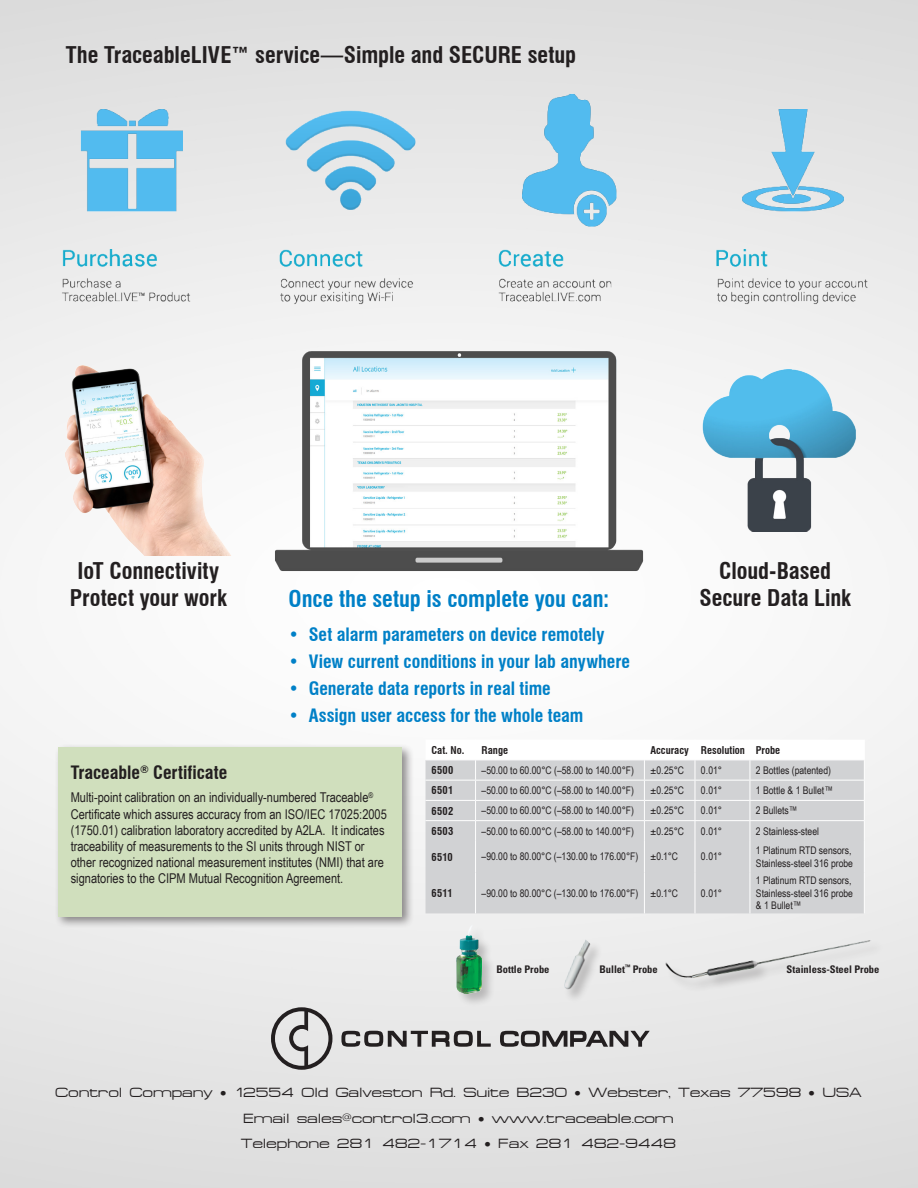
<style>
.page{position:relative;width:918px;height:1188px;background:#fff}
.page>*{position:absolute;margin:0;border:0;box-sizing:border-box;transform-origin:0 0}
.CAT__NO{font:700 condensed 22.5px/27px "Swiss 721 BT";color:#231f20;text-align:center}
.CAT__NO-2{font:700 condensed 22.5px "Swiss 721 BT";color:#0080c7}
.t1{font:700 condensed 18px "Swiss 721 BT";color:#0080c7}
.CAT__NO-3{font:700 condensed 18px "Swiss 721 BT";color:#231f20}
.t2{font:13.5px/16.2px "Arial Narrow";color:#231f20}
.t3{font:13.5px "Micro Extend FLF";letter-spacing:-.01em;color:#231f20;scale:1.1 1}
.Bulleted_Text{font:10.5px/12.6px "Arial Narrow";color:#231f20}
.Body_Text{font:10.5px "Arial Narrow";letter-spacing:-.005em;color:#231f20}
.Table_head{font:700 condensed 10.5px "Univers LT Std";color:#231f20}
.Table_head-2{font:700 condensed 10.5px "Swiss 721 BT";color:#231f20}
.CAT__NO-4{font:700 condensed 10.5px "Swiss 721 BT";letter-spacing:.03em;color:#231f20}
</style>
<div class="page">
<img style="left:0;top:0;width:918px;height:1188px">
<div style="left:54px;top:743px;width:361px;height:186px;background:#231f20;opacity:.5"></div>
<div style="left:58px;top:747px;width:344px;height:169px;background:#d0dfbd"></div>
<div style="left:426px;top:841px;width:438px;height:72px;background:#d1d2d4"></div>
<svg style="left:426px;top:740px;width:439px;height:101px"></svg>
<hr style="left:475px;top:841px;width:1px;height:31px;background:#fff">
<hr style="left:644px;top:841px;width:1px;height:31px;background:#fff">
<hr style="left:695px;top:841px;width:1px;height:31px;background:#fff">
<hr style="left:750px;top:841px;width:1px;height:31px;background:#fff">
<hr style="left:864px;top:841px;width:1px;height:31px;background:#fff">
<hr style="left:475px;top:872px;width:1px;height:41px;background:#fff">
<hr style="left:644px;top:872px;width:1px;height:41px;background:#fff">
<hr style="left:695px;top:872px;width:1px;height:41px;background:#fff">
<hr style="left:750px;top:872px;width:1px;height:41px;background:#fff">
<hr style="left:864px;top:872px;width:1px;height:41px;background:#fff">
<img style="left:65px;top:366px;width:167px;height:189px">
<img style="left:23px;top:79px;width:872px;height:255px">
<img style="left:699px;top:369px;width:162px;height:162px">
<img style="left:267px;top:268px;width:384px;height:326px">
<div style="left:564px;top:940px;width:40px;height:63px;background:#eaeaea"></div>
<img style="left:555px;top:926px;width:42px;height:71px">
<div style="left:456px;top:925px;width:40px;height:82px;background:#231f20;opacity:.25"></div>
<img style="left:457px;top:920px;width:27px;height:73px">
<img style="left:655px;top:928px;width:242px;height:79px">
<svg style="left:341px;top:1031px;width:150px;height:16px;background:#8d8b8c"></svg>
<svg style="left:500px;top:1031px;width:150px;height:16px;background:#858383"></svg>
<svg style="left:271px;top:1007px;width:61px;height:63px;background:#b2b1b2"></svg>
<p class="CAT__NO" style="left:66px;top:41px;width:512px">The TraceableLIVE™ service—Simple and SECURE setup</p>
<p class="CAT__NO" style="left:78px;top:557px;width:143px">IoT Connectivity</p>
<p class="CAT__NO" style="left:70px;top:584px;width:158px">Protect your work</p>
<p class="CAT__NO-2" style="left:289px;top:585px;width:322px">Once the setup is complete you can:</p>
<p class="t1" style="left:289px;top:623px;width:317px">• Set alarm parameters on device remotely</p>
<p class="t1" style="left:289px;top:650px;width:343px">• View current conditions in your lab anywhere</p>
<p class="t1" style="left:289px;top:677px;width:264px">• Generate data reports in real time</p>
<p class="t1" style="left:289px;top:704px;width:296px">• Assign user access for the whole team</p>
<p class="CAT__NO" style="left:699px;top:557px;width:153px">Cloud-Based<br>Secure Data Link</p>
<p class="CAT__NO-3" style="left:71px;top:762px;width:158px">Traceable<sup>®</sup> Certificate</p>
<p class="t2" style="left:71px;top:789px;width:318px">Multi-point calibration on an individually-numbered Traceable<sup>® </sup>Certificate which assures accuracy from an ISO/IEC 17025:2005 (1750.01) calibration laboratory accredited by A2LA. It indicates traceability of measurements to the SI units through NIST or other recognized national measurement institutes (NMI) that are signatories to the CIPM Mutual Recognition Agreement.</p>
<p class="Table_head-2" style="left:432px;top:743px;width:34px">Cat. No.</p>
<p class="Table_head-2" style="left:482px;top:743px;width:28px">Range</p>
<p class="Table_head-2" style="left:650px;top:743px;width:40px">Accuracy</p>
<p class="Table_head-2" style="left:701px;top:743px;width:46px">Resolution</p>
<p class="Table_head-2" style="left:756px;top:743px;width:26px">Probe</p>
<p class="CAT__NO-4" style="left:432px;top:764px;width:23px">6500</p>
<p class="Bulleted_Text" style="left:482px;top:763px;width:154px">–50.00 to 60.00°C (–58.00 to 140.00°F)</p>
<p class="Body_Text" style="left:650px;top:762px;width:35px">±0.25°C</p>
<p class="Body_Text" style="left:701px;top:762px;width:22px">0.01°</p>
<p class="Bulleted_Text" style="left:756px;top:763px;width:77px">2 Bottles (patented)</p>
<p class="CAT__NO-4" style="left:432px;top:784px;width:23px">6501</p>
<p class="Bulleted_Text" style="left:482px;top:784px;width:154px">–50.00 to 60.00°C (–58.00 to 140.00°F)</p>
<p class="Body_Text" style="left:650px;top:783px;width:35px">±0.25°C</p>
<p class="Body_Text" style="left:701px;top:783px;width:22px">0.01°</p>
<p class="Bulleted_Text" style="left:756px;top:784px;width:79px">1 Bottle &amp; 1 Bullet™</p>
<p class="CAT__NO-4" style="left:432px;top:804px;width:23px">6502</p>
<p class="Bulleted_Text" style="left:482px;top:804px;width:154px">–50.00 to 60.00°C (–58.00 to 140.00°F)</p>
<p class="Body_Text" style="left:650px;top:803px;width:35px">±0.25°C</p>
<p class="Body_Text" style="left:701px;top:803px;width:22px">0.01°</p>
<p class="Bulleted_Text" style="left:756px;top:804px;width:43px">2 Bullets™</p>
<p class="CAT__NO-4" style="left:432px;top:825px;width:23px">6503</p>
<p class="Bulleted_Text" style="left:482px;top:824px;width:154px">–50.00 to 60.00°C (–58.00 to 140.00°F)</p>
<p class="Body_Text" style="left:650px;top:823px;width:35px">±0.25°C</p>
<p class="Body_Text" style="left:701px;top:823px;width:22px">0.01°</p>
<p class="Bulleted_Text" style="left:756px;top:824px;width:65px">2 Stainless-steel</p>
<p class="CAT__NO-4" style="left:432px;top:850px;width:23px">6510</p>
<p class="Bulleted_Text" style="left:482px;top:850px;width:158px">–90.00 to 80.00°C (–130.00 to 176.00°F)</p>
<p class="Body_Text" style="left:650px;top:849px;width:29px">±0.1°C</p>
<p class="Body_Text" style="left:701px;top:849px;width:22px">0.01°</p>
<p class="Bulleted_Text" style="left:756px;top:844px;width:99px">1 Platinum RTD sensors,<br>Stainless-steel 316 probe</p>
<p class="CAT__NO-4" style="left:432px;top:887px;width:23px">6511</p>
<p class="Bulleted_Text" style="left:482px;top:886px;width:158px">–90.00 to 80.00°C (–130.00 to 176.00°F)</p>
<p class="Body_Text" style="left:650px;top:885px;width:29px">±0.1°C</p>
<p class="Body_Text" style="left:701px;top:885px;width:22px">0.01°</p>
<p class="Bulleted_Text" style="left:756px;top:874px;width:99px">1 Platinum RTD sensors,<br>Stainless-steel 316 probe &amp; 1 Bullet™</p>
<p class="Table_head" style="left:496px;top:963px;width:55px">Bottle Probe</p>
<p class="Table_head" style="left:599px;top:963px;width:60px">Bullet<sup>™</sup> Probe</p>
<p class="Table_head" style="left:787px;top:963px;width:94px">Stainless-Steel Probe</p>
<p class="t3" style="left:55px;top:1085px;width:735px">Control Company • 12554 Old Galveston Rd. Suite B230 • Webster, Texas 77598 • USA</p>
<p class="t3" style="left:243px;top:1111px;width:393px">Email sales@control3.com • www.traceable.com</p>
<p class="t3" style="left:241px;top:1136px;width:397px">Telephone 281 482-1714 • Fax 281 482-9448</p>
</div>
